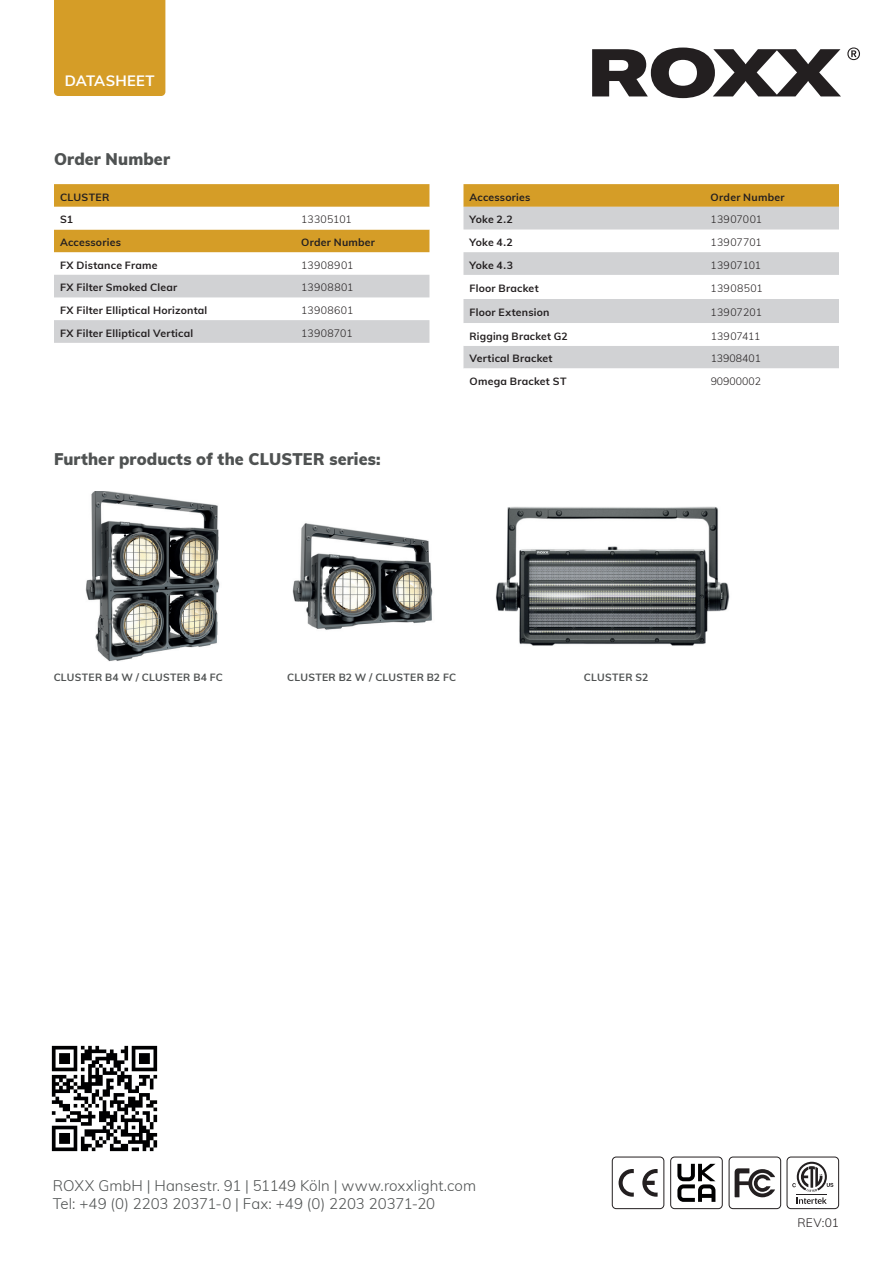
<style>
.page{position:relative;width:893px;height:1263px;background:#fff}
.page>*{position:absolute;margin:0;border:0;box-sizing:border-box;transform-origin:0 0}
.t1{font:900 16.5px "Muli";letter-spacing:.01em;color:#4f5252}
.t2{font:300 15px/18px "Muli";color:#4f5252}
.t3{font:700 15px "Muli";letter-spacing:.02em;color:#fff}
.t4{font:300 12px "Muli";color:#231f20}
.t5{font:700 10.5px/22.6px "Muli";letter-spacing:.02em;color:#231f20}
.t6{font:300 10.5px "Muli";letter-spacing:.01em;color:#231f20}
.t7{font:700 10.5px "Muli";letter-spacing:.025em;color:#4f5252}
.t8{font:300 10.5px "Muli";letter-spacing:.04em;color:#231f20}
.t9{font:300 10.5px "Muli";letter-spacing:.035em;color:#231f20}
</style>
<div class="page">
<svg style="left:592px;top:48px;width:249px;height:50px"></svg>
<svg style="left:847px;top:47px;width:13px;height:13px"></svg>
<img style="left:51px;top:1045px;width:107px;height:107px">
<div style="left:54px;top:0;width:111px;height:96px;background:#d59d27"></div>
<img style="left:85px;top:492px;width:135px;height:169px">
<img style="left:495px;top:506px;width:235px;height:140px">
<svg style="left:619px;top:1169px;width:15px;height:28px"></svg>
<svg style="left:642px;top:1169px;width:16px;height:28px"></svg>
<div style="left:612px;top:1157px;width:52px;height:52px;border:1px solid #231f20;border-radius:4px"></div>
<div style="left:729px;top:1157px;width:52px;height:52px;border:1px solid #231f20;border-radius:4px"></div>
<svg style="left:735px;top:1168px;width:40px;height:29px"></svg>
<div style="left:787px;top:1157px;width:52px;height:52px;border:1px solid #231f20;border-radius:4px"></div>
<svg style="left:792px;top:1162px;width:41px;height:42px"></svg>
<div style="left:670px;top:1157px;width:53px;height:52px;border:1px solid #231f20;border-radius:4px"></div>
<svg style="left:677px;top:1164px;width:38px;height:38px"></svg>
<svg style="left:54px;top:184px;width:375px;height:68px"></svg>
<svg style="left:54px;top:275px;width:375px;height:68px"></svg>
<svg style="left:463px;top:184px;width:376px;height:23px;background:#d59e2b"></svg>
<svg style="left:463px;top:207px;width:376px;height:116px;fill:#d1d2d4"></svg>
<div style="left:463px;top:346px;width:376px;height:23px;background:#d1d2d4"></div>
<img style="left:292px;top:523px;width:141px;height:107px">
<h2 class="t3" style="left:65px;top:69px;width:91px">DATASHEET</h2>
<h1 class="t1" style="left:54px;top:147px;width:117px">Order Number</h1>
<p class="t5" style="left:60px;top:185px;width:51px">CLUSTER<br>S1</p>
<p class="t6" style="left:301px;top:212px;width:52px">13305101</p>
<p class="t5" style="left:60px;top:230px;width:62px">Accessories</p>
<p class="t5" style="left:301px;top:230px;width:75px">Order Number</p>
<p class="t5" style="left:60px;top:253px;width:99px">FX Distance Frame</p>
<p class="t8" style="left:301px;top:257px;width:54px">13908901</p>
<p class="t5" style="left:60px;top:276px;width:119px">FX Filter Smoked Clear</p>
<p class="t8" style="left:301px;top:280px;width:54px">13908801</p>
<p class="t5" style="left:60px;top:298px;width:149px">FX Filter Elliptical Horizontal</p>
<p class="t9" style="left:301px;top:303px;width:54px">13908601</p>
<p class="t5" style="left:60px;top:321px;width:135px">FX Filter Elliptical Vertical</p>
<p class="t6" style="left:301px;top:325px;width:53px">13908701</p>
<h1 class="t1" style="left:54px;top:447px;width:328px">Further products of the CLUSTER series:</h1>
<p class="t5" style="left:469px;top:185px;width:62px">Accessories</p>
<p class="t5" style="left:711px;top:185px;width:75px">Order Number</p>
<p class="t5" style="left:469px;top:208px;width:45px">Yoke 2.2</p>
<p class="t6" style="left:711px;top:212px;width:53px">13907001</p>
<p class="t5" style="left:469px;top:230px;width:45px">Yoke 4.2</p>
<p class="t6" style="left:711px;top:235px;width:53px">13907701</p>
<p class="t5" style="left:469px;top:253px;width:45px">Yoke 4.3</p>
<p class="t6" style="left:711px;top:257px;width:52px">13907101</p>
<p class="t5" style="left:469px;top:277px;width:71px">Floor Bracket</p>
<p class="t6" style="left:711px;top:281px;width:54px">13908501</p>
<p class="t5" style="left:469px;top:301px;width:82px">Floor Extension</p>
<p class="t6" style="left:711px;top:305px;width:53px">13907201</p>
<p class="t5" style="left:469px;top:324px;width:100px">Rigging Bracket G2</p>
<p class="t6" style="left:711px;top:328px;width:51px">13907411</p>
<p class="t5" style="left:469px;top:347px;width:85px">Vertical Bracket</p>
<p class="t6" style="left:711px;top:351px;width:52px">13908401</p>
<p class="t5" style="left:469px;top:369px;width:99px">Omega Bracket ST</p>
<p class="t6" style="left:711px;top:374px;width:52px">90900002</p>
<p class="t7" style="left:287px;top:670px;width:170px">CLUSTER B2 W / CLUSTER B2 FC</p>
<p class="t7" style="left:54px;top:670px;width:171px">CLUSTER B4 W / CLUSTER B4 FC</p>
<p class="t7" style="left:584px;top:670px;width:66px">CLUSTER S2</p>
<h2 class="t2" style="left:53px;top:1176px;width:425px">ROXX GmbH | Hansestr. 91 | 51149 Köln | www.roxxlight.com<br>Tel: +49 (0) 2203 20371-0 | Fax: +49 (0) 2203 20371-20</h2>
<p class="t4" style="left:797px;top:1214px;width:43px">REV:01</p>
</div>
